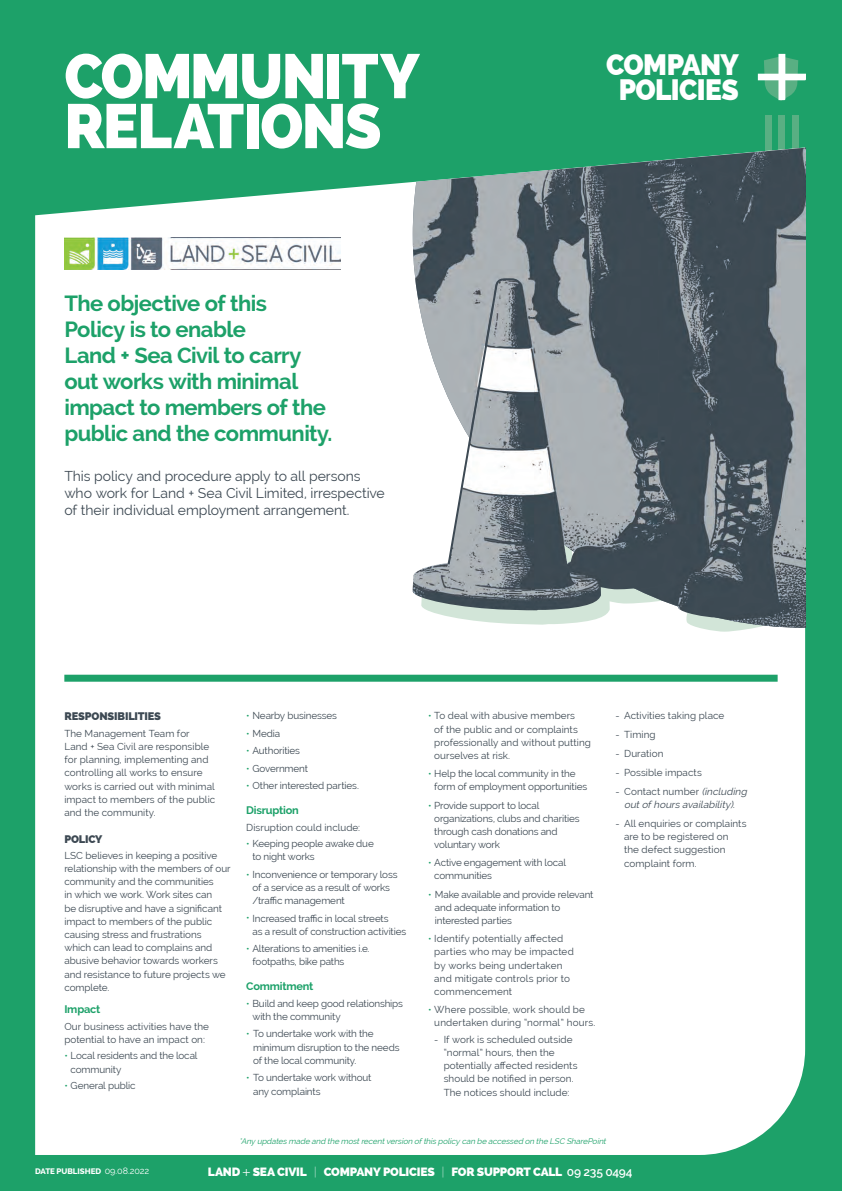
<style>
.page{position:relative;width:842px;height:1191px;background:#1da169}
.page>*{position:absolute;margin:0;border:0;box-sizing:border-box;transform-origin:0 0}
.t1{font:800 62.4px "Raleway";letter-spacing:-.025em;color:#fff;scale:.95 1}
.t2{font:800 29.5px "Raleway";letter-spacing:-.025em;color:#fff;scale:.95 1}
.t3{font:700 22px/26px "Raleway";letter-spacing:-.025em;color:#1da169}
.t4{font:14px/17px "Raleway";letter-spacing:-.005em;color:#3d4953}
.t5{font:800 12px "Raleway";letter-spacing:-.02em;color:#fff}
.t6{font:700 11px "Raleway";letter-spacing:-.02em;color:#1da169}
.t7{font:800 11px "Raleway";letter-spacing:-.01em;color:#3d4953}
.t8{font:9.9px/13.2px "Raleway";letter-spacing:-.005em;color:#3d4953}
.t9{font:9.9px/13.2px "Raleway";letter-spacing:.015em;color:#3d4953}
.t10{font:italic 9.9px/13.2px "Raleway";color:#3d4953;text-align:center}
.t11{font:italic 8px "Raleway";color:#1da169}
.t12{font:800 8px "Raleway";letter-spacing:-.005em;color:#fff}
.s1{color:#1da169}
.s2{font-style:normal}
.s3{font-weight:400;font-size:9px}
.s4{font-family:"Renault BQ";font-weight:300}
.s5{font-weight:200}
.s6{font-weight:600}
</style>
<div class="page">
<div style="left:792px;top:115px;width:7px;height:92px;background:#59af83"></div>
<div style="left:778px;top:115px;width:7px;height:92px;background:#59af83"></div>
<div style="left:765px;top:115px;width:7px;height:92px;background:#59af83"></div>
<div style="left:35px;top:147px;width:770px;height:1008px;background:#fff"></div>
<svg style="left:758px;top:54px;width:48px;height:47px"></svg>
<div style="left:64px;top:674px;width:714px;height:7px;background:#1da169"></div>
<img style="left:413px;top:148px;width:393px;height:480px">
<img style="left:64px;top:238px;width:277px;height:31px">
<img style="left:411px;top:279px;width:366px;height:338px">
<svg style="left:446px;top:277px;width:78px;height:289px"></svg>
<h1 class="t1" style="left:64px;top:40px;width:375px">COMMUNITY</h1>
<h1 class="t1" style="left:64px;top:90px;width:335px">RELATIONS</h1>
<h3 class="t3" style="left:64px;top:291px;width:270px">The objective of this<br>Policy is to enable<br>Land + Sea Civil to carry out works with minimal impact to members of the public and the community.</h3>
<h3 class="t4" style="left:64px;top:467px;width:322px">This policy and procedure apply to all persons who work for Land + Sea Civil Limited, irrespective of their individual employment arrangement.</h3>
<h2 class="t2" style="left:606px;top:47px;width:141px">COMPANY</h2>
<h2 class="t2" style="left:619px;top:73px;width:128px">POLICIES</h2>
<p class="t7" style="left:64px;top:710px;width:98px">RESPONSIBILITIES</p>
<p class="t8" style="left:64px;top:726px;width:152px">The Management Team for<br>Land + Sea Civil are responsible for planning, implementing and controlling all works to ensure works is carried out with minimal impact to members of the public and the community.</p>
<p class="t7" style="left:64px;top:832px;width:40px">POLICY</p>
<p class="t8" style="left:64px;top:848px;width:168px">LSC believes in keeping a positive relationship with the members of our community and the communities<br>in which we work. Work sites can<br>be disruptive and have a significant impact to members of the public causing stress and frustrations which can lead to complains and abusive behavior towards workers and resistance to future projects we complete.</p>
<p class="t6" style="left:64px;top:1003px;width:38px">Impact</p>
<p class="t8" style="left:64px;top:1019px;width:146px">Our business activities have the potential to have an impact on:</p>
<p class="t8" style="left:71px;top:1049px;width:128px;text-indent:-6px"><span class="s1">•</span> Local residents and the local community</p>
<p class="t8" style="left:64px;top:1078px;width:73px"><span class="s1">•</span> General public</p>
<p class="t8" style="left:246px;top:709px;width:92px"><span class="s1">•</span> Nearby businesses</p>
<p class="t8" style="left:246px;top:726px;width:36px"><span class="s1">•</span> Media</p>
<p class="t8" style="left:246px;top:744px;width:55px"><span class="s1">•</span> Authorities</p>
<p class="t8" style="left:246px;top:761px;width:63px"><span class="s1">•</span> Government</p>
<p class="t8" style="left:246px;top:779px;width:114px"><span class="s1">•</span> Other interested parties.</p>
<p class="t6" style="left:246px;top:804px;width:54px">Disruption</p>
<p class="t8" style="left:246px;top:820px;width:115px">Disruption could include:</p>
<p class="t8" style="left:252px;top:837px;width:123px;text-indent:-6px"><span class="s1">•</span> Keeping people awake due to night works</p>
<p class="t8" style="left:252px;top:867px;width:147px;text-indent:-6px"><span class="s1">•</span> Inconvenience or temporary loss of a service as a result of works /traffic management</p>
<p class="t8" style="left:252px;top:911px;width:155px;text-indent:-6px"><span class="s1">•</span> Increased traffic in local streets<br>as a result of construction activities</p>
<p class="t8" style="left:252px;top:942px;width:119px;text-indent:-6px"><span class="s1">•</span> Alterations to amenities i.e. footpaths, bike paths</p>
<p class="t6" style="left:246px;top:980px;width:69px">Commitment</p>
<p class="t8" style="left:252px;top:996px;width:152px;text-indent:-6px"><span class="s1">•</span> Build and keep good relationships with the community</p>
<p class="t8" style="left:253px;top:1027px;width:148px;text-indent:-7px"><span class="s1">•</span> To undertake work with the minimum disruption to the needs of the local community.</p>
<p class="t8" style="left:253px;top:1071px;width:120px;text-indent:-7px"><span class="s1">•</span> To undertake work without any complaints</p>
<p class="t8" style="left:434px;top:709px;width:158px;text-indent:-6px"><span class="s1">•</span> To deal with abusive members<br>of the public and or complaints professionally and without putting ourselves at risk.</p>
<p class="t8" style="left:434px;top:767px;width:154px;text-indent:-6px"><span class="s1">•</span> Help the local community in the form of employment opportunities</p>
<p class="t8" style="left:434px;top:798px;width:147px;text-indent:-6px"><span class="s1">•</span> Provide support to local organizations, clubs and charities through cash donations and voluntary work</p>
<p class="t8" style="left:434px;top:856px;width:133px;text-indent:-6px"><span class="s1">•</span> Active engagement with local communities</p>
<p class="t8" style="left:435px;top:887px;width:160px;text-indent:-7px"><span class="s1">•</span> Make available and provide relevant and adequate information to interested parties</p>
<p class="t9" style="left:434px;top:932px;width:141px;text-indent:-6px"><span class="s1">•</span> Identify potentially affected parties who may be impacted by works being undertaken and mitigate controls prior to commencement</p>
<p class="t9" style="left:434px;top:1003px;width:163px;text-indent:-6px"><span class="s1">•</span> Where possible, work should be undertaken during “normal” hours.</p>
<p class="t8" style="left:444px;top:1032px;width:135px;text-indent:-9px">- If work is scheduled outside “normal” hours, then the potentially affected residents should be notified in person.<br>The notices should include:</p>
<p class="t8" style="left:616px;top:709px;width:110px">- Activities taking place</p>
<p class="t8" style="left:616px;top:728px;width:42px">- Timing</p>
<p class="t8" style="left:616px;top:747px;width:49px">- Duration</p>
<p class="t8" style="left:616px;top:766px;width:88px">- Possible impacts</p>
<p class="t10" style="left:616px;top:784px;width:135px"><span class="s2">- Contact number</span> (including outofhours availability).</p>
<p class="t8" style="left:624px;top:817px;width:124px;text-indent:-9px">- All enquiries or complaints are to be registered on<br>the defect suggestion complaint form.</p>
<p class="t11" style="left:239px;top:1137px;width:370px">*Any updatesmade and the mostrecentversion ofthispolicy can be accessed on the LSC SharePoint</p>
<p class="t12" style="left:35px;top:1166px;width:116px">DATE PUBLISHED <span class="s3">09.08.2022</span></p>
<p class="t5" style="left:208px;top:1164px;width:426px">LAND <span class="s4">+</span> SEA CIVIL <span class="s5">|</span> COMPANY POLICIES <span class="s5">|</span> FOR SUPPORT CALL <span class="s6">09 235 0494</span></p>
</div>
